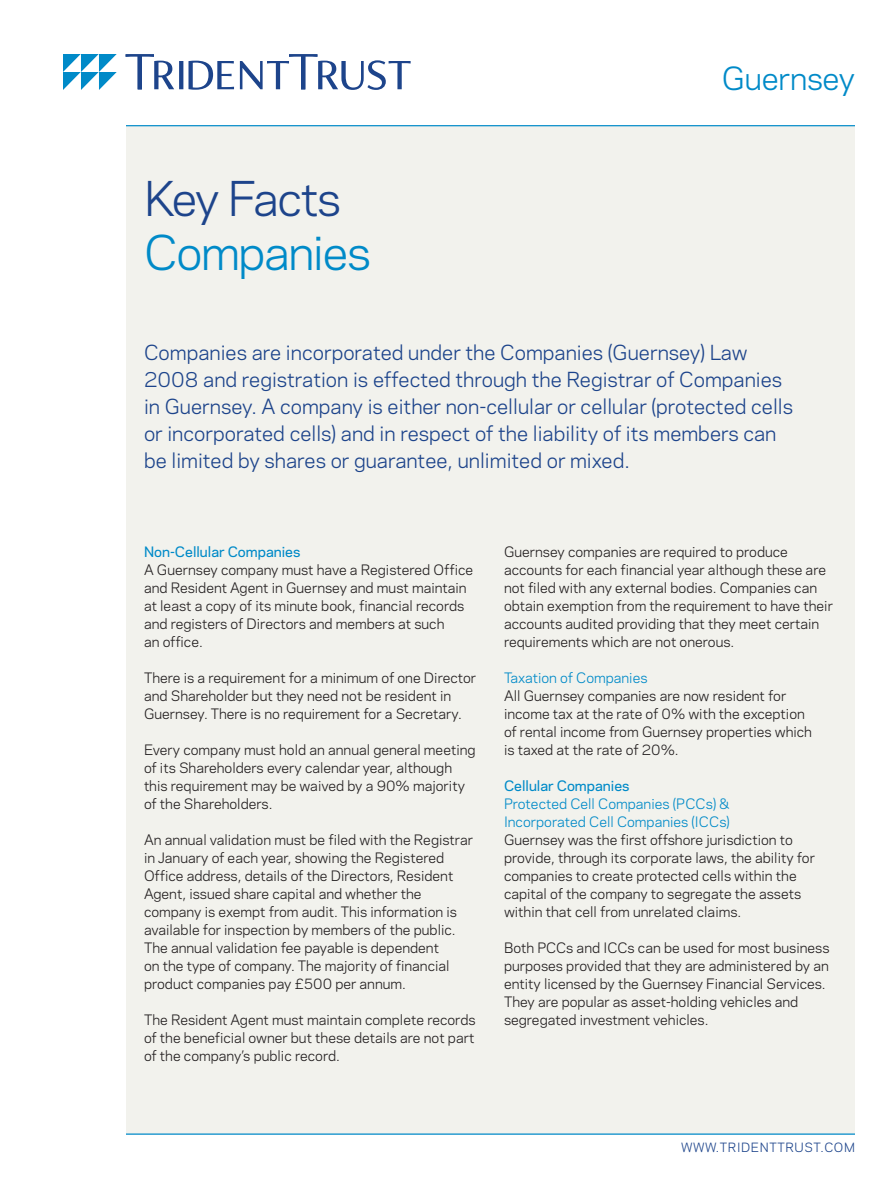
<style>
.page{position:relative;width:891px;height:1188px;background:#fff}
.page>*{position:absolute;margin:0;border:0;box-sizing:border-box;transform-origin:0 0}
.t1{font:45px "Polaris";letter-spacing:-.03em;color:#008ac8}
.t2{font:45px "Polaris";letter-spacing:-.04em;color:#1d448b}
.t3{font:30px "Polaris";letter-spacing:-.01em;color:#008ac8}
.Intro_Text{font:19.5px/27px "Polaris";color:#1d448b}
._1st_Paragraph{font:13.5px/18px "Polaris";color:#231f20}
.Head_2_after_Head_1{font:13.5px/18px "Polaris";color:#008ac8}
.Head_1{font:500 13.5px "Polaris";color:#008ac8}
.Head_2{font:13.5px "Polaris";color:#008ac8}
.t4{font:12px "Polaris";letter-spacing:.05em;color:#1d448b}
</style>
<div class="page">
<div style="left:126px;top:126px;width:729px;height:1008px;background:#f2f2ed"></div>
<hr style="left:126px;top:126px;width:729px;height:1px;background:#008ac8">
<hr style="left:126px;top:1134px;width:729px;height:1px;background:#008ac8">
<svg style="left:126px;top:54px;width:285px;height:36px"></svg>
<svg style="left:63px;top:54px;width:54px;height:36px"></svg>
<h1 class="t2" style="left:144px;top:165px;width:199px">Key Facts</h1>
<h1 class="t1" style="left:144px;top:219px;width:228px">Companies</h1>
<h2 class="t3" style="left:722px;top:56px;width:135px">Guernsey</h2>
<p class="Intro_Text" style="left:144px;top:338px;width:651px">Companies are incorporated under the Companies (Guernsey) Law 2008 and registration is effected through the Registrar of Companies in Guernsey. A company is either non-cellular or cellular (protected cells or incorporated cells) and in respect of the liability of its members can be limited by shares or guarantee, unlimited or mixed.</p>
<p class="Head_1" style="left:144px;top:541px;width:158px">Non-Cellular Companies</p>
<p class="_1st_Paragraph" style="left:144px;top:560px;width:331px">A Guernsey company must have a Registered Office and Resident Agent in Guernsey and must maintain at least a copy of its minute book, financial records and registers of Directors and members at such<br>an office.</p>
<p class="_1st_Paragraph" style="left:144px;top:668px;width:334px">There is a requirement for a minimum of one Director and Shareholder but they need not be resident in<br>Guernsey. There is no requirement for a Secretary.</p>
<p class="_1st_Paragraph" style="left:144px;top:740px;width:333px">Every company must hold an annual general meeting of its Shareholders every calendar year, although this requirement may be waived by a 90% majority of the Shareholders.</p>
<p class="_1st_Paragraph" style="left:144px;top:830px;width:331px">An annual validation must be filed with the Registrar in January of each year, showing the Registered Office address, details of the Directors, Resident Agent, issued share capital and whether the company is exempt from audit. This information is available for inspection by members of the public.<br>The annual validation fee payable is dependent<br>on the type of company. The majority of financial product companies pay £500 per annum.</p>
<p class="_1st_Paragraph" style="left:144px;top:1010px;width:333px;text-align:justify">The Resident Agent must maintain complete records of the beneficial owner but these details are not part of the company’s public record.</p>
<p class="_1st_Paragraph" style="left:504px;top:542px;width:331px">Guernsey companies are required to produce accounts for each financial year although these are not filed with any external bodies. Companies can obtain exemption from the requirement to have their accounts audited providing that they meet certain requirements which are not onerous.</p>
<p class="Head_2" style="left:504px;top:667px;width:145px">Taxation of Companies</p>
<p class="_1st_Paragraph" style="left:504px;top:686px;width:309px">All Guernsey companies are now resident for income tax at the rate of 0% with the exception of rental income from Guernsey properties which is taxed at the rate of 20%.</p>
<p class="Head_1" style="left:504px;top:775px;width:127px">Cellular Companies</p>
<p class="Head_2_after_Head_1" style="left:504px;top:794px;width:227px">Protected Cell Companies (PCCs) &amp;<br>Incorporated Cell Companies (ICCs)</p>
<p class="_1st_Paragraph" style="left:504px;top:830px;width:313px">Guernsey was the first offshore jurisdiction to provide, through its corporate laws, the ability for companies to create protected cells within the capital of the company to segregate the assets within that cell from unrelated claims.</p>
<p class="_1st_Paragraph" style="left:504px;top:938px;width:327px">Both PCCs and ICCs can be used for most business purposes provided that they are administered by an entity licensed by the Guernsey Financial Services.<br>They are popular as asset-holding vehicles and segregated investment vehicles.</p>
<p class="t4" style="left:681px;top:1138px;width:175px">WWW.TRIDENTTRUST.COM</p>
</div>
